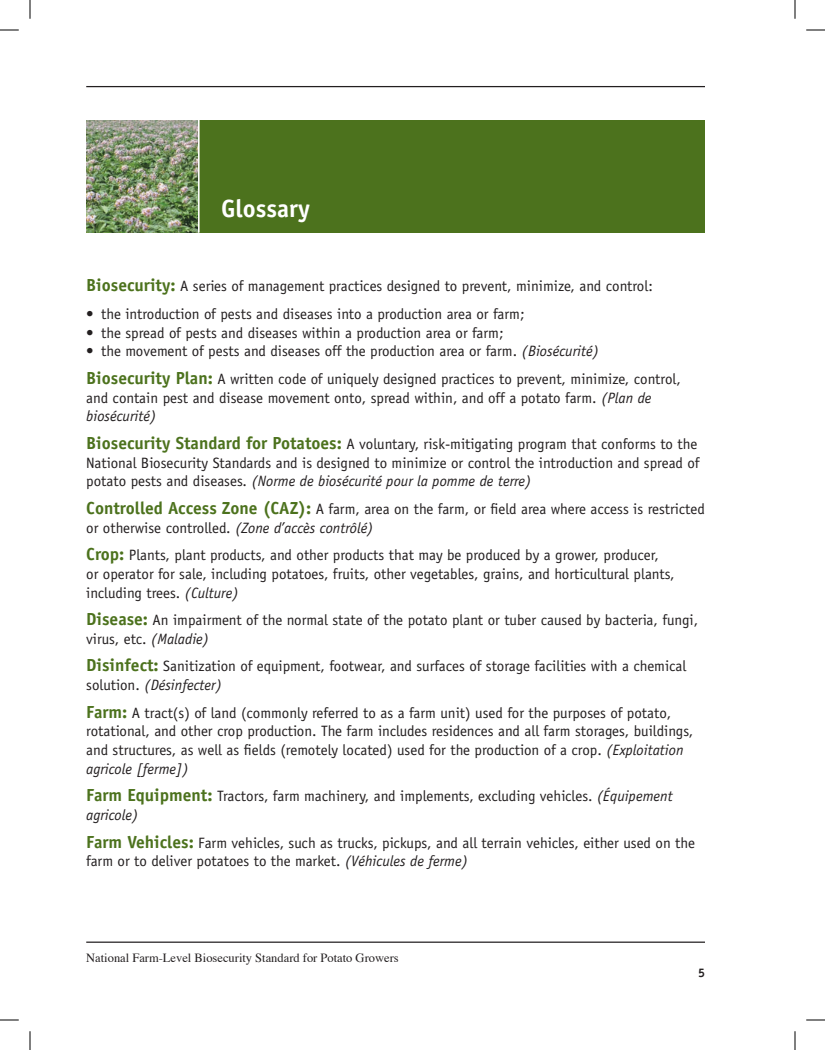
<style>
.page{position:relative;width:825px;height:1050px;background:#fff}
.page>*{position:absolute;margin:0;border:0;box-sizing:border-box;transform-origin:0 0}
.t1{font:700 25px "Officina Sans";color:#fff}
.t2{font:15px/18.8px "Officina Sans";color:#231f20}
.t3{font:12.5px "Times";color:#231f20}
.t4{font:700 12.5px "Officina Sans";color:#231f20}
.s1{font-weight:700;font-size:17.5px;color:#4c721d}
.s2{font-style:italic}
</style>
<div class="page">
<hr style="left:86px;top:86px;width:619px;height:1px;background:#231f20">
<hr style="left:86px;top:942px;width:619px;height:1px;background:#231f20">
<div style="left:86px;top:120px;width:619px;height:112px;background:#4c721d"></div>
<img style="left:86px;top:120px;width:112px;height:112px">
<hr style="left:198px;top:120px;width:1px;height:112px;background:#fff">
<svg style="left:0;top:29px;width:19px;height:2px"></svg>
<svg style="left:806px;top:29px;width:19px;height:2px"></svg>
<svg style="left:0;top:1019px;width:19px;height:2px"></svg>
<svg style="left:806px;top:1019px;width:19px;height:2px"></svg>
<svg style="left:29px;top:0;width:2px;height:19px"></svg>
<svg style="left:29px;top:1031px;width:2px;height:19px"></svg>
<svg style="left:794px;top:0;width:2px;height:19px"></svg>
<svg style="left:794px;top:1031px;width:2px;height:19px"></svg>
<h1 class="t1" style="left:221px;top:193px;width:90px">Glossary</h1>
<p class="t2" style="left:86px;top:277px;width:568px"><span class="s1">Biosecurity:</span> A series of management practices designed to prevent, minimize, and control:</p>
<p class="t2" style="left:86px;top:304px;width:440px">• the introduction of pests and diseases into a production area or farm;</p>
<p class="t2" style="left:86px;top:323px;width:419px">• the spread of pests and diseases within a production area or farm;</p>
<p class="t2" style="left:86px;top:337px;width:596px;line-height:27.5px">• the movement of pests and diseases off the production area or farm. <span class="s2">(Biosécurité)<br></span><span class="s1">Biosecurity Plan:</span> A written code of uniquely designed practices to prevent, minimize, control,</p>
<p class="t2" style="left:86px;top:388px;width:567px">and contain pest and disease movement onto, spread within, and off a potato farm. <span class="s2">(Plan de biosécurité)</span></p>
<p class="t2" style="left:86px;top:434px;width:615px"><span class="s1">Biosecurity Standard for Potatoes:</span> A voluntary, risk-mitigating program that conforms to the<br>National Biosecurity Standards and is designed to minimize or control the introduction and spread of potato pests and diseases. <span class="s2">(Norme de biosécurité pour la pomme de terre)</span></p>
<p class="t2" style="left:86px;top:499px;width:620px"><span class="s1">Controlled Access Zone (CAZ):</span> A farm, area on the farm, or field area where access is restricted or otherwise controlled. <span class="s2">(Zone d’accès contrôlé)</span></p>
<p class="t2" style="left:86px;top:546px;width:590px"><span class="s1">Crop:</span> Plants, plant products, and other products that may be produced by a grower, producer, or operator for sale, including potatoes, fruits, other vegetables, grains, and horticultural plants, including trees. <span class="s2">(Culture)</span></p>
<p class="t2" style="left:86px;top:611px;width:614px"><span class="s1">Disease:</span> An impairment of the normal state of the potato plant or tuber caused by bacteria, fungi, virus, etc. <span class="s2">(Maladie)</span></p>
<p class="t2" style="left:86px;top:657px;width:601px"><span class="s1">Disinfect:</span> Sanitization of equipment, footwear, and surfaces of storage facilities with a chemical solution. <span class="s2">(Désinfecter)</span></p>
<p class="t2" style="left:86px;top:703px;width:609px"><span class="s1">Farm:</span> A tract(s) of land (commonly referred to as a farm unit) used for the purposes of potato, rotational, and other crop production. The farm includes residences and all farm storages, buildings, and structures, as well as fields (remotely located) used for the production of a crop. <span class="s2">(Exploitation agricole [ferme])</span></p>
<p class="t2" style="left:86px;top:787px;width:588px"><span class="s1">Farm Equipment:</span> Tractors, farm machinery, and implements, excluding vehicles. <span class="s2">(Équipement agricole)</span></p>
<p class="t2" style="left:86px;top:833px;width:610px"><span class="s1">Farm Vehicles:</span> Farm vehicles, such as trucks, pickups, and all terrain vehicles, either used on the farm or to deliver potatoes to the market. <span class="s2">(Véhicules de ferme)</span></p>
<p class="t3" style="left:86px;top:946px;width:314px">National Farm-Level Biosecurity Standard for Potato Growers</p>
<p class="t4" style="left:698px;top:965px;width:8px">5</p>
</div>
